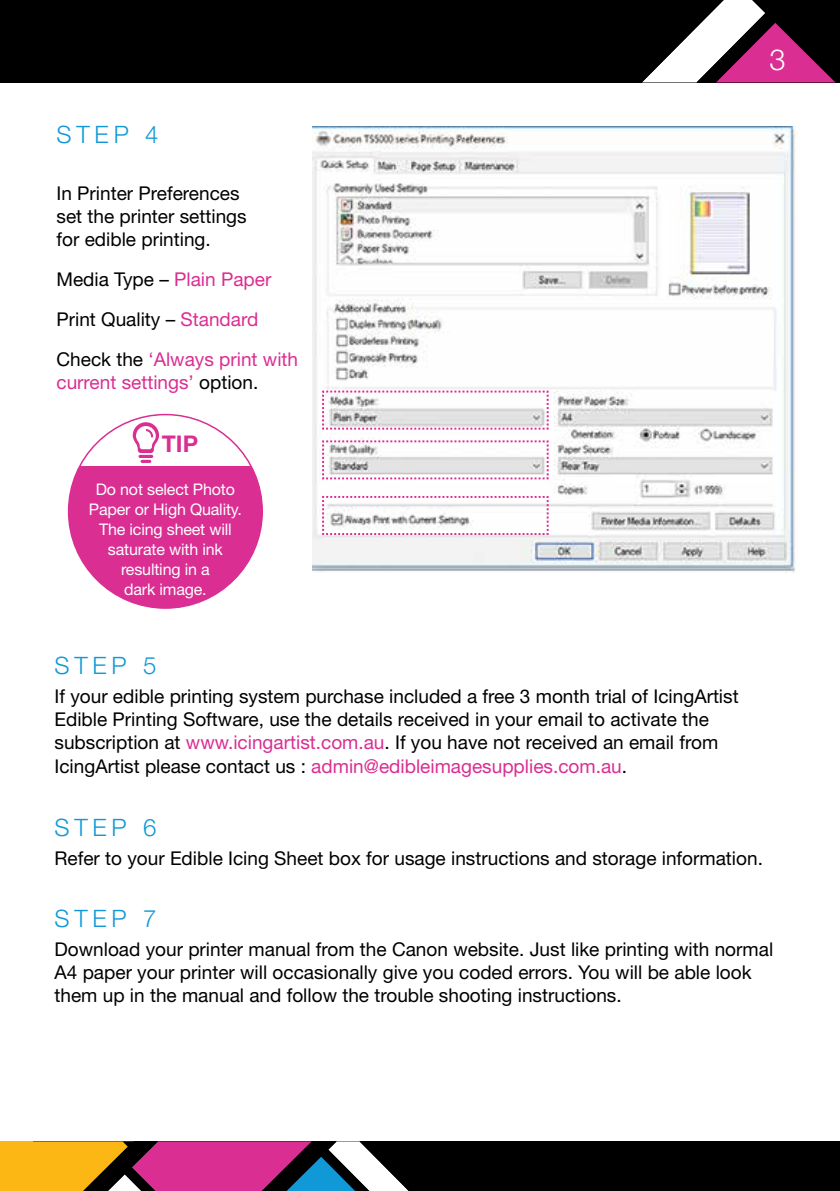
<style>
.page{position:relative;width:840px;height:1191px;background:#fff}
.page>*{position:absolute;margin:0;border:0;box-sizing:border-box;transform-origin:0 0}
.t1{font:300 29px "Helvetica Neue LT";color:#fff}
.t2{font:300 24px "Helvetica Neue LT";letter-spacing:.2em;color:#1099d6}
.t3{font:700 23px "Helvetica Neue LT";color:#da2e92}
.t4{font:19px/23px "Helvetica Neue LT";color:#000}
.t5{font:19px/40px "Helvetica Neue LT";color:#da2e92}
.t6{font:16px/20px "Helvetica Neue LT";letter-spacing:-.01em;color:#fff;text-align:center}
.s1{color:#000}
.s2{color:#da2e92}
</style>
<div class="page">
<div style="left:0;top:0;width:839px;height:82px;background:#000"></div>
<div style="left:0;top:1141px;width:839px;height:50px;background:#000"></div>
<svg style="left:0;top:1141px;width:409px;height:50px"></svg>
<div style="left:69px;top:414px;width:193px;height:194px;background:#da2e92;border-radius:50%"></div>
<div style="left:69px;top:414px;width:193px;height:52px;background:#fff"></div>
<hr style="left:138px;top:455px;width:15px;height:3px;background:#da2e92;border-radius:2px">
<svg style="left:140px;top:460px;width:11px;height:3px"></svg>
<svg style="left:133px;top:422px;width:26px;height:31px"></svg>
<img style="left:312px;top:126px;width:484px;height:446px">
<svg style="left:321px;top:390px;width:228px;height:40px"></svg>
<svg style="left:321px;top:495px;width:228px;height:41px"></svg>
<svg style="left:321px;top:439px;width:228px;height:41px"></svg>
<svg style="left:642px;top:0;width:192px;height:82px"></svg>
<p class="t2" style="left:56px;top:119px;width:103px">STEP 4</p>
<p class="t4" style="left:56px;top:181px;width:192px">In Printer Preferences set the printer settings for edible printing.</p>
<p class="t5" style="left:56px;top:258px;width:243px"><span class="s1">Media Type –</span> Plain Paper<br><span class="s1">Print Quality –</span> Standard<br><span class="s1">Check the</span> ‘Always print with</p>
<p class="t5" style="left:56px;top:362px;width:203px">current settings’ <span class="s1">option.</span></p>
<p class="t3" style="left:162px;top:430px;width:38px">TIP</p>
<p class="t6" style="left:89px;top:478px;width:155px">Do not select Photo<br>Paper or High Quality.<br>The icing sheet will saturate with ink resulting in a<br>dark image.</p>
<h1 class="t1" style="left:769px;top:42px;width:18px">3</h1>
<p class="t2" style="left:54px;top:651px;width:103px">STEP 5</p>
<p class="t4" style="left:54px;top:684px;width:685px">If your edible printing system purchase included a free 3 month trial of IcingArtist Edible Printing Software, use the details received in your email to activate the subscription at <span class="s2">www.icingartist.com.au</span>. If you have not received an email from IcingArtist please contact us : <span class="s2">admin@edibleimagesupplies.com.au</span>.</p>
<p class="t2" style="left:54px;top:812px;width:103px">STEP 6</p>
<p class="t4" style="left:54px;top:846px;width:709px">Refer to your Edible Icing Sheet box for usage instructions and storage information.</p>
<p class="t2" style="left:54px;top:904px;width:103px">STEP 7</p>
<p class="t4" style="left:54px;top:937px;width:719px">Download your printer manual from the Canon website. Just like printing with normal<br>A4 paper your printer will occasionally give you coded errors. You will be able look them up in the manual and follow the trouble shooting instructions.</p>
</div>
